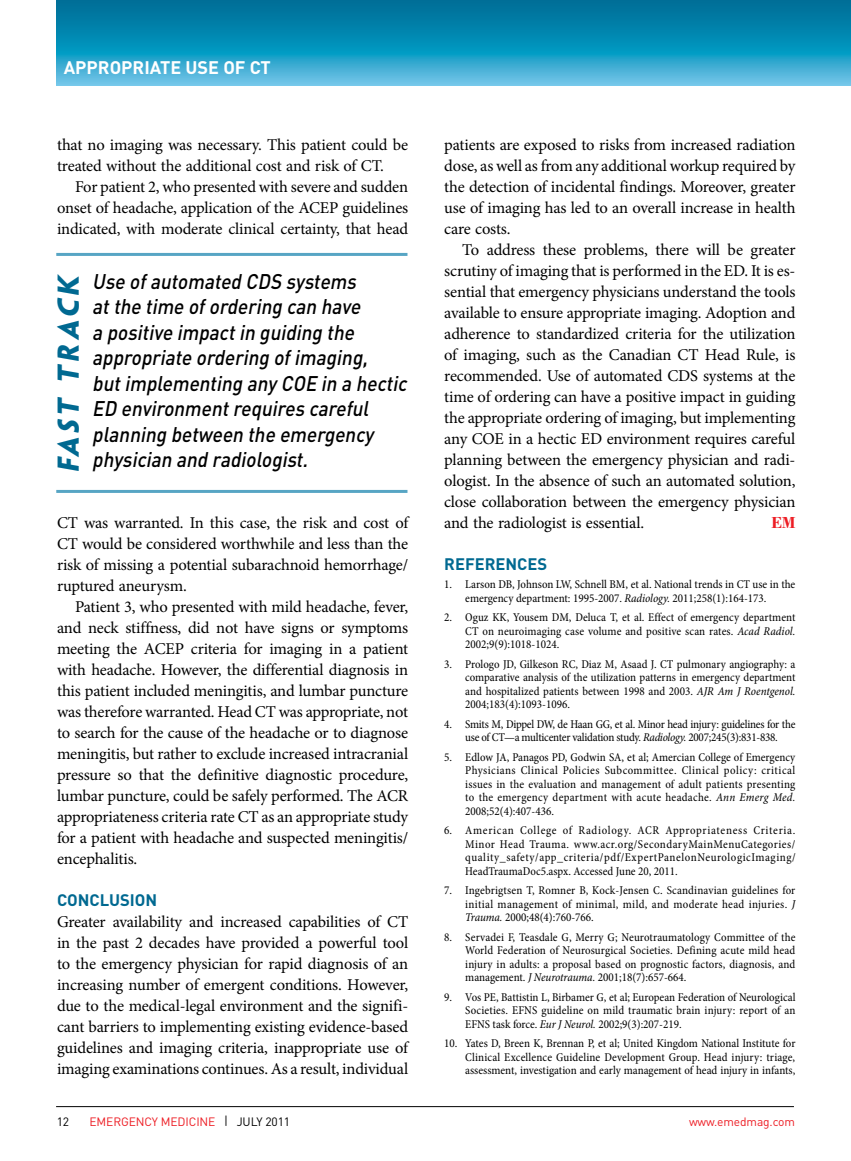
<style>
.page{position:relative;width:851px;height:1161px;background:#fff}
.page>*{position:absolute;margin:0;border:0;box-sizing:border-box;transform-origin:0 0}
.body_no_indent{font:italic 700 27px "Penumbra Sans Std";color:#006991}
.pull_quote{font:italic 500 21px/25.5px "DIN";color:#000;scale:.9 1}
.t1{font:700 18px "DIN";color:#fff}
.body{font:16.5px/21px "Minion Pro";letter-spacing:-.01em;color:#000;text-align:justify}
.body_no_indent-2{font:16.5px/21px "Minion Pro";letter-spacing:-.01em;color:#000;text-align:justify}
.ahd{font:700 16.5px "DIN";color:#006991}
.body-2{font:700 16.5px "Bodoni Std";color:#ed1d24}
.ref{font:condensed 12px/13.5px "Minion Pro";color:#000;text-align:justify}
.ref-2{font:condensed 12px/13.5px "Minion Pro";letter-spacing:-.02em;color:#000;text-align:center}
.t2{font:12px "DIN";letter-spacing:-.01em;color:#ed1d24}
.t3{font:12px "DIN";color:#000}
.s1{font-style:italic}
.s2{color:#000}
</style>
<div class="page">
<svg style="left:56px;top:0;width:794px;height:85px;background:#1993bb"></svg>
<hr style="left:56px;top:1106px;width:738px;height:1px;background:#000">
<svg style="left:850px;top:0;width:1px;height:85px"></svg>
<hr style="left:56px;top:253px;width:351px;height:3px;background:#57a5c4">
<hr style="left:56px;top:490px;width:351px;height:3px;background:#57a5c4">
<h3 class="t1" style="left:64px;top:56px;width:208px">APPROPRIATE USE OF CT</h3>
<p class="body_no_indent-2" style="left:57px;top:134px;width:352px">that no imaging was necessary. This patient could be treated without the additional cost and risk of CT.</p>
<p class="body" style="left:57px;top:176px;width:353px;text-indent:18px">For patient 2, who presented with severe and sudden onset of headache, application of the ACEP guidelines indicated, with moderate clinical certainty, that head</p>
<p class="body_no_indent" style="left:51px;top:473px;width:204px;rotate:-90deg">FAST TRACK</p>
<p class="pull_quote" style="left:92px;top:268px;width:355px">Use ofautomated CDS systems atthe time ofordering can have<br>a positive impactin guiding the appropriate ordering ofimaging, butimplementing any COE in a hectic<br>ED environmentrequires careful planning between the emergency</p>
<p class="pull_quote" style="left:92px;top:446px;width:246px">physician and radiologist.</p>
<p class="body" style="left:57px;top:512px;width:353px">CT was warranted. In this case, the risk and cost of CT would be considered worthwhile and less than the risk of missing a potential subarachnoid hemorrhage/ ruptured aneurysm.</p>
<p class="body" style="left:57px;top:596px;width:353px;text-indent:18px">Patient 3, who presented with mild headache, fever, and neck stiffness, did not have signs or symptoms meeting the ACEP criteria for imaging in a patient with headache. However, the differential diagnosis in this patient included meningitis, and lumbar puncture was therefore warranted. Head CT was appropriate, not to search for the cause of the headache or to diagnose meningitis, but rather to exclude increased intracranial pressure so that the definitive diagnostic procedure, lumbar puncture, could be safely performed. The ACR appropriateness criteria rate CT as an appropriate study for a patient with headache and suspected meningitis/ encephalitis.</p>
<p class="ahd" style="left:57px;top:889px;width:102px">CONCLUSION</p>
<p class="body_no_indent-2" style="left:57px;top:911px;width:353px">Greater availability and increased capabilities of CT in the past 2 decades have provided a powerful tool to the emergency physician for rapid diagnosis of an increasing number of emergent conditions. However, due to the medical-legal environment and the signifi&shy;cant barriers to implementing existing evidence-based guidelines and imaging criteria, inappropriate use of imaging examinations continues. As a result, individual</p>
<p class="body_no_indent-2" style="left:444px;top:134px;width:353px">patients are exposed to risks from increased radiation dose, as well as from any additional workup required by the detection of incidental findings. Moreover, greater use of imaging has led to an overall increase in health care costs.</p>
<p class="body" style="left:444px;top:239px;width:353px;text-indent:18px">To address these problems, there will be greater scrutiny of imaging that is performed in the ED. It is es&shy;sential that emergency physicians understand the tools available to ensure appropriate imaging. Adoption and adherence to standardized criteria for the utilization of imaging, such as the Canadian CT Head Rule, is recommended. Use of automated CDS systems at the time of ordering can have a positive impact in guiding the appropriate ordering of imaging, but implementing any COE in a hectic ED environment requires careful planning between the emergency physician and radi&shy;ologist. In the absence of such an automated solution, close collaboration between the emergency physician and the radiologist is essential.</p>
<p class="body-2" style="left:771px;top:512px;width:26px">EM</p>
<p class="ahd" style="left:444px;top:553px;width:104px">REFERENCES</p>
<p class="ref" style="left:465px;top:578px;width:331px;text-indent:-21px">1. Larson DB, Johnson LW, Schnell BM, et al. National trends in CT use in the emergency department: 1995-2007. <span class="s1">Radiology.</span> 2011;258(1):164-173.</p>
<p class="ref" style="left:465px;top:611px;width:332px;text-indent:-21px">2. Oguz KK, Yousem DM, Deluca T, et al. Effect of emergency department CT on neuroimaging case volume and positive scan rates. <span class="s1">Acad Radiol.<br></span>2002;9(9):1018-1024.</p>
<p class="ref" style="left:465px;top:657px;width:332px;text-indent:-21px">3. Prologo JD, Gilkeson RC, Diaz M, Asaad J. CT pulmonary angiography: a comparative analysis of the utilization patterns in emergency department and hospitalized patients between 1998 and 2003. <span class="s1">AJR Am J Roentgenol.<br></span>2004;183(4):1093-1096.</p>
<p class="ref-2" style="left:444px;top:717px;width:352px">4. Smits M, Dippel DW, de Haan GG, et al. Minor head injury: guidelines for the use of CT—a multicenter validation study. <span class="s1">Radiology.</span> 2007;245(3):831-838.</p>
<p class="ref" style="left:465px;top:750px;width:332px;text-indent:-21px">5. Edlow JA, Panagos PD, Godwin SA, et al; Amercian College of Emergency Physicians Clinical Policies Subcommittee. Clinical policy: critical issues in the evaluation and management of adult patients presenting to the emergency department with acute headache. <span class="s1">Ann Emerg Med.<br></span>2008;52(4):407-436.</p>
<p class="ref" style="left:465px;top:824px;width:332px;text-indent:-21px">6. American College of Radiology. ACR Appropriateness Criteria.<br>Minor Head Trauma. www.acr.org/SecondaryMainMenuCategories/ quality_safety/app_criteria/pdf/ExpertPanelonNeurologicImaging/ HeadTraumaDoc5.aspx. Accessed June 20, 2011.</p>
<p class="ref" style="left:465px;top:884px;width:332px;text-indent:-21px">7. Ingebrigtsen T, Romner B, Kock-Jensen C. Scandinavian guidelines for initial management of minimal, mild, and moderate head injuries. <span class="s1">J Trauma.</span> 2000;48(4):760-766.</p>
<p class="ref" style="left:465px;top:930px;width:332px;text-indent:-21px">8. Servadei F, Teasdale G, Merry G; Neurotraumatology Committee of the World Federation of Neurosurgical Societies. Defining acute mild head injury in adults: a proposal based on prognostic factors, diagnosis, and management. <span class="s1">J Neurotrauma.</span> 2001;18(7):657-664.</p>
<p class="ref" style="left:465px;top:990px;width:332px;text-indent:-21px">9. Vos PE, Battistin L, Birbamer G, et al; European Federation of Neurological Societies. EFNS guideline on mild traumatic brain injury: report of an EFNS task force. <span class="s1">Eur J Neurol.</span> 2002;9(3):207-219.</p>
<p class="ref" style="left:465px;top:1037px;width:332px;text-indent:-21px">10. Yates D, Breen K, Brennan P, et al; United Kingdom National Institute for Clinical Excellence Guideline Development Group. Head injury: triage, assessment, investigation and early management of head injury in infants,</p>
<p class="t3" style="left:57px;top:1115px;width:14px">12</p>
<p class="t2" style="left:89px;top:1115px;width:202px">EMERGENCY MEDICINE <span class="s2">| JULY 2011</span></p>
<p class="t2" style="left:689px;top:1115px;width:108px">www.emedmag.com</p>
</div>
